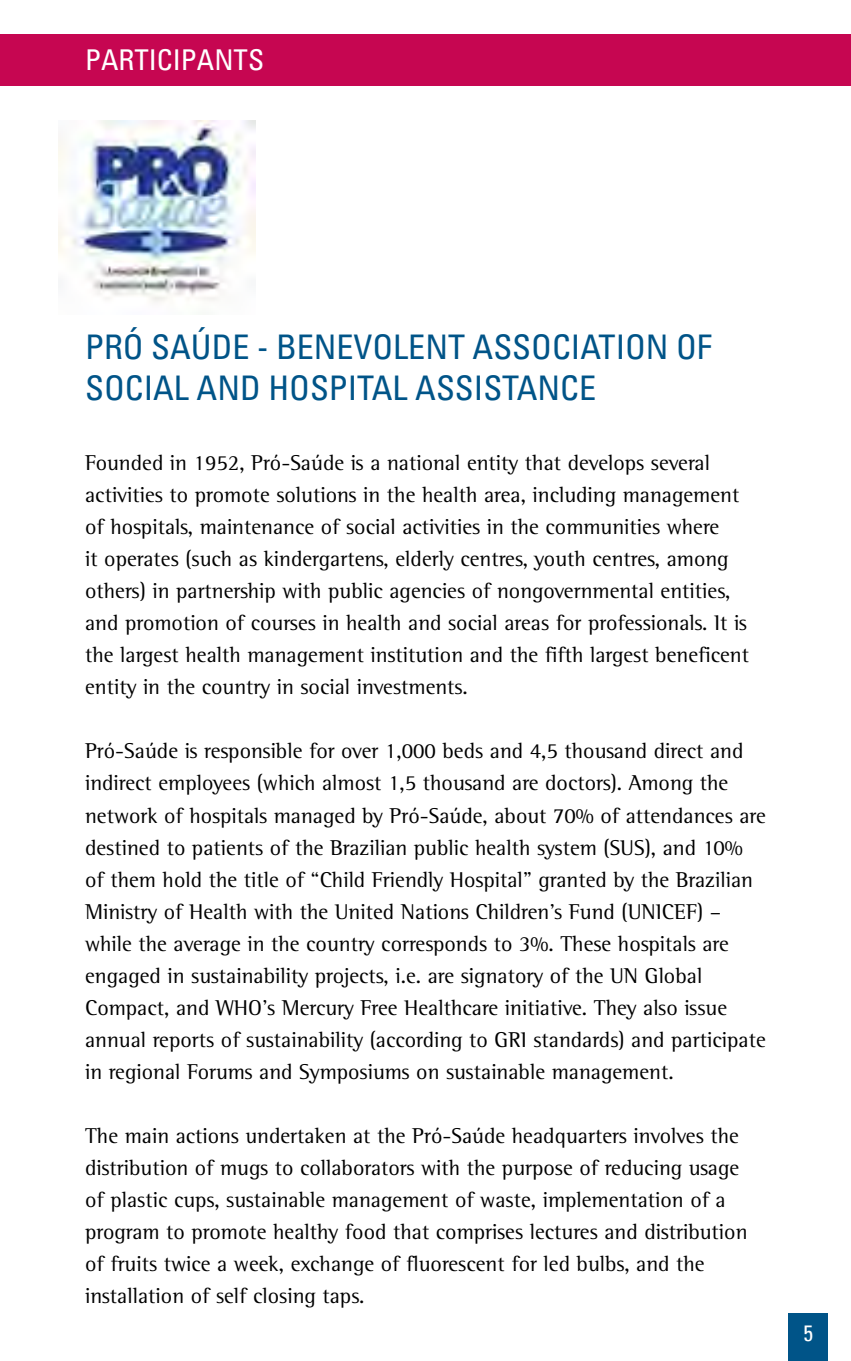
<style>
.page{position:relative;width:851px;height:1361px;background:#fff}
.page>*{position:absolute;margin:0;border:0;box-sizing:border-box;transform-origin:0 0}
.t1{font:condensed 34px/40.8px "Univers LT";color:#005488}
.t2{font:condensed 28.8px "Univers";color:#fff}
.t3{font:22px/32px "Rotis Semi Serif";color:#000}
.t4{font:condensed 22px "Univers";color:#fff}
</style>
<div class="page">
<div style="left:788px;top:1312px;width:40px;height:49px;background:#005488"></div>
<div style="left:0;top:34px;width:850px;height:51px;background:#c60651"></div>
<img style="left:59px;top:120px;width:197px;height:182px">
<h2 class="t2" style="left:85px;top:41px;width:180px">PARTICIPANTS</h2>
<h1 class="t1" style="left:85px;top:326px;width:628px">PRÓ SAÚDE - BENEVOLENT ASSOCIATION OF<br>SOCIAL AND HOSPITAL ASSISTANCE</h1>
<p class="t3" style="left:85px;top:447px;width:665px">Founded in 1952, Pró-Saúde is a national entity that develops several activities to promote solutions in the health area, including management of hospitals, maintenance of social activities in the communities where<br>it operates (such as kindergartens, elderly centres, youth centres, among others) in partnership with public agencies of nongovernmental entities, and promotion of courses in health and social areas for professionals. It is the largest health management institution and the fifth largest beneficent entity in the country in social investments.</p>
<p class="t3" style="left:85px;top:735px;width:682px">Pró-Saúde is responsible for over 1,000 beds and 4,5 thousand direct and indirect employees (which almost 1,5 thousand are doctors). Among the network of hospitals managed by Pró-Saúde, about 70% of attendances are destined to patients of the Brazilian public health system (SUS), and 10% of them hold the title of “Child Friendly Hospital” granted by the Brazilian Ministry of Health with the United Nations Children’s Fund (UNICEF) – while the average in the country corresponds to 3%. These hospitals are engaged in sustainability projects, i.e. are signatory of the UN Global Compact, and WHO’s Mercury Free Healthcare initiative. They also issue annual reports of sustainability (according to GRI standards) and participate in regional Forums and Symposiums on sustainable management.</p>
<p class="t3" style="left:85px;top:1119px;width:663px">The main actions undertaken at the Pró-Saúde headquarters involves the distribution of mugs to collaborators with the purpose of reducing usage of plastic cups, sustainable management of waste, implementation of a program to promote healthy food that comprises lectures and distribution of fruits twice a week, exchange of fluorescent for led bulbs, and the installation of self closing taps.</p>
<p class="t4" style="left:803px;top:1318px;width:11px">5</p>
</div>
